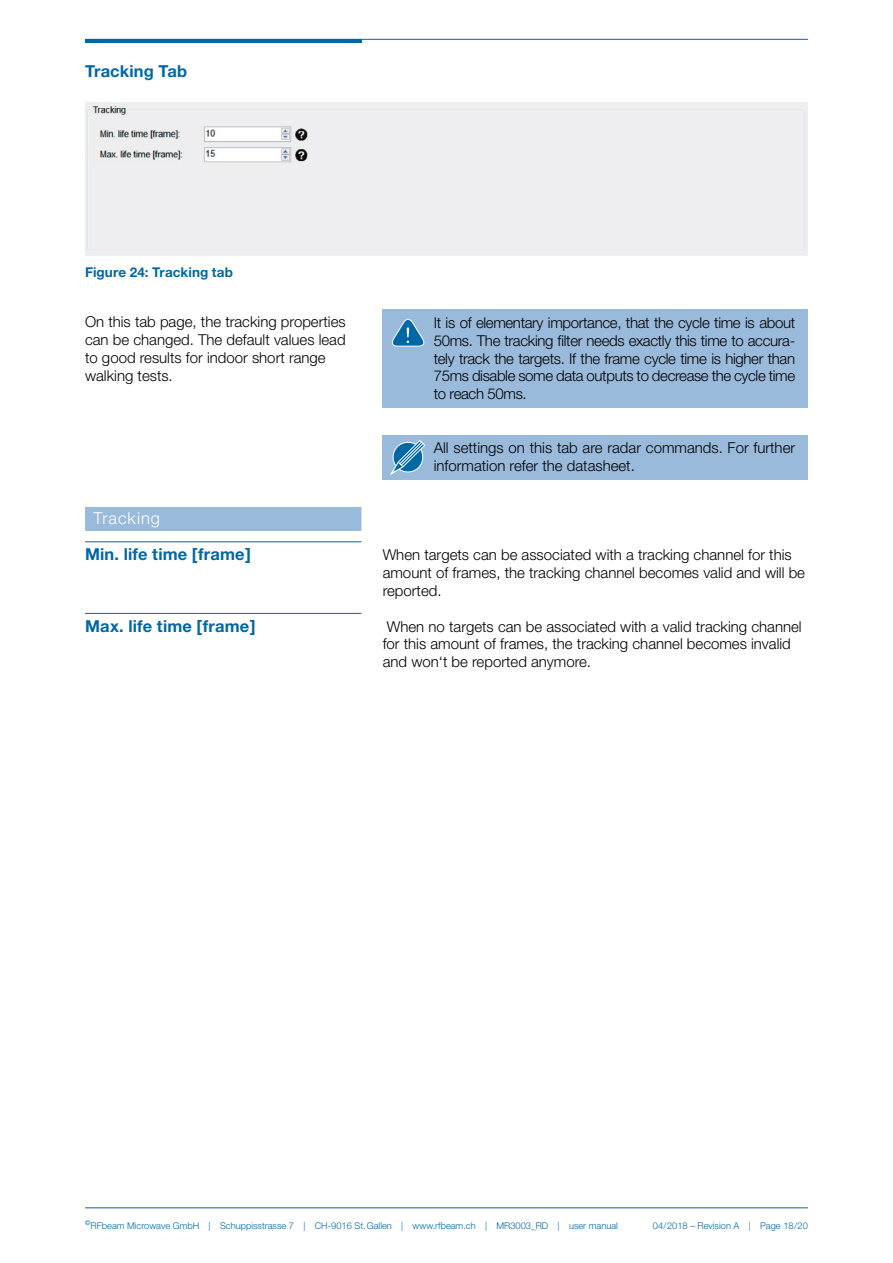
<style>
.page{position:relative;width:893px;height:1263px;background:#fff}
.page>*{position:absolute;margin:0;border:0;box-sizing:border-box;transform-origin:0 0}
.t1{font:700 16.5px "Helvetica Neue LT Std";letter-spacing:.01em;color:#0067a5}
.t2{font:300 16.5px "Helvetica Neue LT Std";letter-spacing:.06em;color:#fff}
.t3{font:300 15px/17.9px "Helvetica Neue LT Std";color:#000}
.t4{font:700 13.5px "Helvetica Neue LT Std";letter-spacing:.01em;color:#0067a5}
.t5{font:300 9.3px "Helvetica Neue LT Std";color:#0067a5}
.t6{font:6.45px "Helvetica Neue LT Std";color:#0067a5}
</style>
<div class="page">
<hr style="left:85px;top:1207px;width:723px;height:1px;background:#0067a5">
<hr style="left:85px;top:39px;width:723px;height:1px;background:#0067a5">
<hr style="left:85px;top:39px;width:276px;height:4px;background:#0067a5">
<div style="left:85px;top:103px;width:723px;height:153px;background:#eeeef0"></div>
<div style="left:383px;top:435px;width:425px;height:44px;background:#9abadc"></div>
<svg style="left:390px;top:440px;width:35px;height:35px"></svg>
<div style="left:85px;top:507px;width:276px;height:24px;background:#9abadc"></div>
<hr style="left:85px;top:541px;width:276px;height:1px;background:#0067a5">
<hr style="left:85px;top:613px;width:276px;height:1px;background:#0067a5">
<div style="left:383px;top:309px;width:425px;height:99px;background:#9abadc"></div>
<svg style="left:392px;top:319px;width:33px;height:28px"></svg>
<p class="t1" style="left:85px;top:61px;width:104px">Tracking Tab</p>
<p class="t4" style="left:85px;top:264px;width:149px">Figure 24: Tracking tab</p>
<p class="t3" style="left:85px;top:313px;width:262px">On this tab page, the tracking properties can be changed. The default values lead to good results for indoor short range walking tests.</p>
<p class="t2" style="left:94px;top:508px;width:68px">Tracking</p>
<p class="t1" style="left:85px;top:544px;width:167px">Min. life time [frame]</p>
<p class="t1" style="left:85px;top:615px;width:172px">Max. life time [frame]</p>
<p class="t3" style="left:434px;top:313px;width:363px;text-align:justify">It is of elementary importance, that the cycle time is about 50ms. The tracking filter needs exactly this time to accura&shy;tely track the targets. If the frame cycle time is higher than 75ms disable some data outputs to decrease the cycle time to reach 50ms.</p>
<p class="t3" style="left:434px;top:438px;width:363px">All settings on this tab are radar commands. For further information refer the datasheet.</p>
<p class="t3" style="left:383px;top:545px;width:424px">When targets can be associated with a tracking channel for this amount of frames, the tracking channel becomes valid and will be reported.</p>
<p class="t3" style="left:383px;top:617px;width:421px">When no targets can be associated with a valid tracking channel for this amount of frames, the tracking channel becomes invalid and won‘t be reported anymore.</p>
<p class="t6" style="left:85px;top:1219px;width:7px">©</p>
<p class="t5" style="left:91px;top:1220px;width:529px">RFbeam Microwave GmbH | Schuppisstrasse 7 | CH-9016 St.Gallen | www.rfbeam.ch | MR3003_RD | user manual</p>
<p class="t5" style="left:653px;top:1220px;width:157px">04/2018 – Revision A | Page 18/20</p>
</div>
